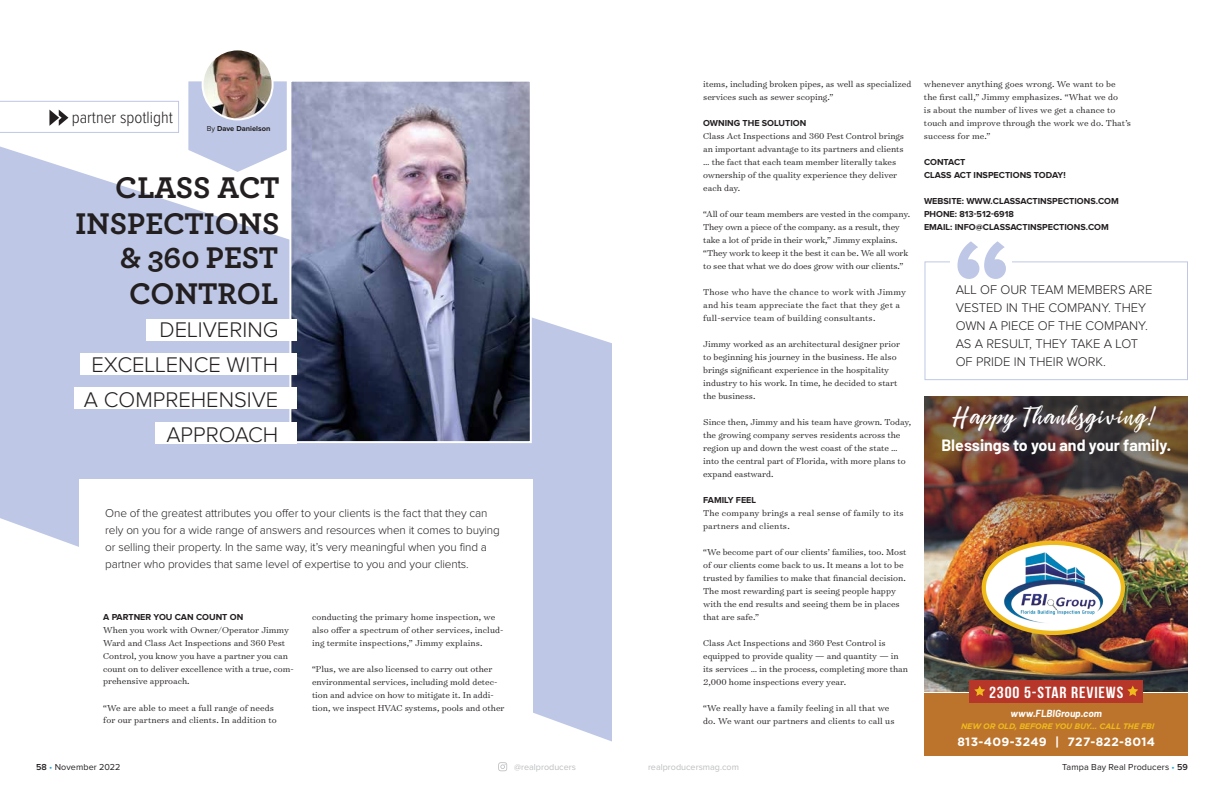
<style>
.page{position:relative;width:1224px;height:792px;background:#fff}
.page>*{position:absolute;margin:0;border:0;box-sizing:border-box;transform-origin:0 0}
.t1{font:700 31.4px/35.9px "Archer Pro";color:#231f20}
.t2{font:300 22px/35px "Proxima Nova";color:#231f20;text-align:right}
.t3{font:18px "Pennello Script";letter-spacing:.06em;color:#fff}
.t4{font:300 17px "Proxima Nova Cond";color:#231f20}
.t5{font:700 16px "Barlow";color:#fff}
.t6{font:700 16px "Bebas Neue";letter-spacing:.05em;color:#fff;scale:1.1 1}
.t7{font:300 13px/18px "Proxima Nova";color:#231f20}
.t8{font:700 12px "Gotham";letter-spacing:.03em;color:#fff}
.t9{font:300 11.8px/17px "Proxima Nova";letter-spacing:-.01em;color:#231f20}
.t10{font:italic 700 10px "Barlow";color:#fff}
.t11{font:300 9.8px/13px "Surveyor Text";color:#231f20}
.t12{font:300 9.8px/13px "Surveyor Text";letter-spacing:.02em;color:#231f20}
.t13{font:700 9px/13px "Proxima Nova";color:#231f20}
.t14{font:9px "Proxima Nova";letter-spacing:.01em;color:#231f20}
.t15{font:9px "Proxima Nova";color:#bcbec0}
.t16{font:italic 700 8px "Gotham";letter-spacing:-.02em;color:#efba1c}
.t17{font:700 7.5px "Proxima Nova";color:#231f20}
.s1{font-weight:400}
.s2{font-weight:600}
.s3{color:#19a8e0}
</style>
<div class="page">
<svg style="left:498px;top:762px;width:9px;height:9px"></svg>
<div style="left:924px;top:261px;width:264px;height:119px;border:1px solid #bec8e6"></div>
<div style="left:950px;top:260px;width:62px;height:9px;background:#fff"></div>
<svg style="left:0;top:146px;width:612px;height:596px;fill:#bec8e6"></svg>
<div style="left:79px;top:480px;width:454px;height:245px;background:#fff"></div>
<img style="left:292px;top:83px;width:237px;height:357px">
<div style="left:289px;top:80px;width:243px;height:363px;border:2px solid #fff"></div>
<svg style="left:188px;top:81px;width:99px;height:91px"></svg>
<img style="left:203px;top:49px;width:70px;height:70px;border-radius:35px">
<div style="left:202px;top:48px;width:72px;height:72px;border:2px solid #fff;border-radius:50%"></div>
<img style="left:924px;top:550px;width:264px;height:142px">
<img style="left:924px;top:396px;width:264px;height:154px">
<div style="left:924px;top:693px;width:264px;height:63px;background:#bc742d"></div>
<img style="left:984px;top:543px;width:139px;height:90px">
<img style="left:1001px;top:550px;width:105px;height:76px">
<div style="left:982px;top:541px;width:143px;height:94px;border:4px solid #efba1c;border-radius:50%"></div>
<div style="left:969px;top:680px;width:174px;height:23px;background:#b63629"></div>
<svg style="left:974px;top:686px;width:11px;height:10px"></svg>
<svg style="left:1127px;top:686px;width:11px;height:10px"></svg>
<svg style="left:0;top:101px;width:179px;height:32px"></svg>
<svg style="left:957px;top:241px;width:49px;height:38px"></svg>
<div style="left:146px;top:319px;width:151px;height:21px;background:#fff"></div>
<div style="left:80px;top:353px;width:217px;height:22px;background:#fff"></div>
<div style="left:75px;top:387px;width:222px;height:22px;background:#fff"></div>
<div style="left:156px;top:422px;width:141px;height:21px;background:#fff"></div>
<h3 class="t4" style="left:72px;top:110px;width:103px">partner spotlight</h3>
<p class="t17" style="left:207px;top:125px;width:65px"><span class="s1">By</span> Dave Danielson</p>
<h1 class="t1" style="left:76px;top:168px;width:206px;text-align:right">CLASS ACT<br>INSPECTIONS</h1>
<h1 class="t1" style="left:120px;top:237px;width:159px">&amp; 360 PEST<br>CONTROL</h1>
<h2 class="t2" style="left:84px;top:313px;width:196px">DELIVERING<br>EXCELLENCE WITH<br>A COMPREHENSIVE<br>APPROACH</h2>
<p class="t9" style="left:105px;top:505px;width:396px">One of the greatest attributes you offer to your clients is the fact that they can rely on you for a wide range of answers and resources when it comes to buying or selling their property. In the same way, it’s very meaningful when you find a partner who provides that same level of expertise to you and your clients.</p>
<p class="t13" style="left:103px;top:610px;width:142px">A PARTNER YOU CAN COUNT ON</p>
<p class="t11" style="left:103px;top:623px;width:192px">When you work with Owner/Operator Jimmy Ward and Class Act Inspections and 360 Pest Control, you know you have a partner you can count on to deliver excellence with a true, com&shy;prehensive approach.</p>
<p class="t11" style="left:103px;top:701px;width:175px">“We are able to meet a full range of needs for our partners and clients. In addition to</p>
<p class="t11" style="left:312px;top:610px;width:193px">conducting the primary home inspection, we also offer a spectrum of other services, includ&shy;ing termite inspections,” Jimmy explains.</p>
<p class="t11" style="left:312px;top:662px;width:194px">“Plus, we are also licensed to carry out other environmental services, including mold detec&shy;tion and advice on how to mitigate it. In addi&shy;tion, we inspect HVAC systems, pools and other</p>
<p class="t11" style="left:703px;top:77px;width:210px">items, including broken pipes, as well as specialized services such as sewer scoping.”</p>
<p class="t13" style="left:703px;top:117px;width:105px">OWNING THE SOLUTION</p>
<p class="t11" style="left:703px;top:129px;width:203px">Class Act Inspections and 360 Pest Control brings an important advantage to its partners and clients … the fact that each team member literally takes ownership of the quality experience they deliver each day.</p>
<p class="t11" style="left:703px;top:207px;width:208px">“All of our team members are vested in the company.<br>They own a piece of the company. as a result, they take a lot of pride in their work,” Jimmy explains. “They work to keep it the best it can be. We all work to see that what we do does grow with our clients.”</p>
<p class="t12" style="left:703px;top:285px;width:204px">Those who have the chance to work with Jimmy and his team appreciate the fact that they get a full-service team of building consultants.</p>
<p class="t11" style="left:703px;top:337px;width:198px">Jimmy worked as an architectural designer prior to beginning his journey in the business. He also brings significant experience in the hospitality industry to his work. In time, he decided to start the business.</p>
<p class="t11" style="left:703px;top:415px;width:210px">Since then, Jimmy and his team have grown. Today, the growing company serves residents across the region up and down the west coast of the state … into the central part of Florida, with more plans to expand eastward.</p>
<p class="t13" style="left:703px;top:494px;width:54px">FAMILY FEEL</p>
<p class="t12" style="left:703px;top:506px;width:202px">The company brings a real sense of family to its partners and clients.</p>
<p class="t11" style="left:703px;top:545px;width:205px">“We become part of our clients’ families, too. Most of our clients come back to us. It means a lot to be trusted by families to make that financial decision.<br>The most rewarding part is seeing people happy with the end results and seeing them be in places that are safe.”</p>
<p class="t11" style="left:703px;top:636px;width:206px">Class Act Inspections and 360 Pest Control is equipped to provide quality — and quantity — in its services … in the process, completing more than 2,000 home inspections every year.</p>
<p class="t11" style="left:703px;top:701px;width:193px">“We really have a family feeling in all that we do. We want our partners and clients to call us</p>
<p class="t11" style="left:924px;top:78px;width:209px">whenever anything goes wrong. We want to be the first call,” Jimmy emphasizes. “What we do<br>is about the number of lives we get a chance to touch and improve through the work we do. That’s success for me.”</p>
<p class="t13" style="left:924px;top:156px;width:143px">CONTACT<br>CLASS ACT INSPECTIONS TODAY!</p>
<p class="t13" style="left:924px;top:195px;width:196px">WEBSITE: WWW.CLASSACTINSPECTIONS.COM<br>PHONE: 813-512-6918<br>EMAIL: INFO@CLASSACTINSPECTIONS.COM</p>
<h3 class="t7" style="left:956px;top:281px;width:198px">ALL OF OUR TEAM MEMBERS ARE<br>VESTED IN THE COMPANY. THEY<br>OWN A PIECE OF THE COMPANY.<br>AS A RESULT, THEY TAKE A LOT<br>OF PRIDE IN THEIR WORK.</h3>
<h3 class="t3" style="left:953px;top:408px;width:202px">Happy Thanksgiving!</h3>
<h3 class="t5" style="left:941px;top:436px;width:231px">Blessings to you and your family.</h3>
<h3 class="t6" style="left:989px;top:684px;width:124px">2300 5-STAR REVIEWS</h3>
<p class="t10" style="left:1011px;top:707px;width:93px">www.FLBIGroup.com</p>
<p class="t8" style="left:957px;top:734px;width:199px">813-409-3249 | 727-822-8014</p>
<p class="t16" style="left:961px;top:721px;width:195px">NEW OR OLD, BEFORE YOU BUY... CALL THE FBI</p>
<p class="t14" style="left:36px;top:762px;width:86px"><span class="s2">58</span> <span class="s3">•</span> November 2022</p>
<p class="t15" style="left:514px;top:762px;width:63px">@realproducers</p>
<p class="t15" style="left:648px;top:762px;width:92px">realproducersmag.com</p>
<p class="t14" style="left:1062px;top:762px;width:127px">Tampa Bay Real Producers <span class="s3">•</span> <span class="s2">59</span></p>
</div>
